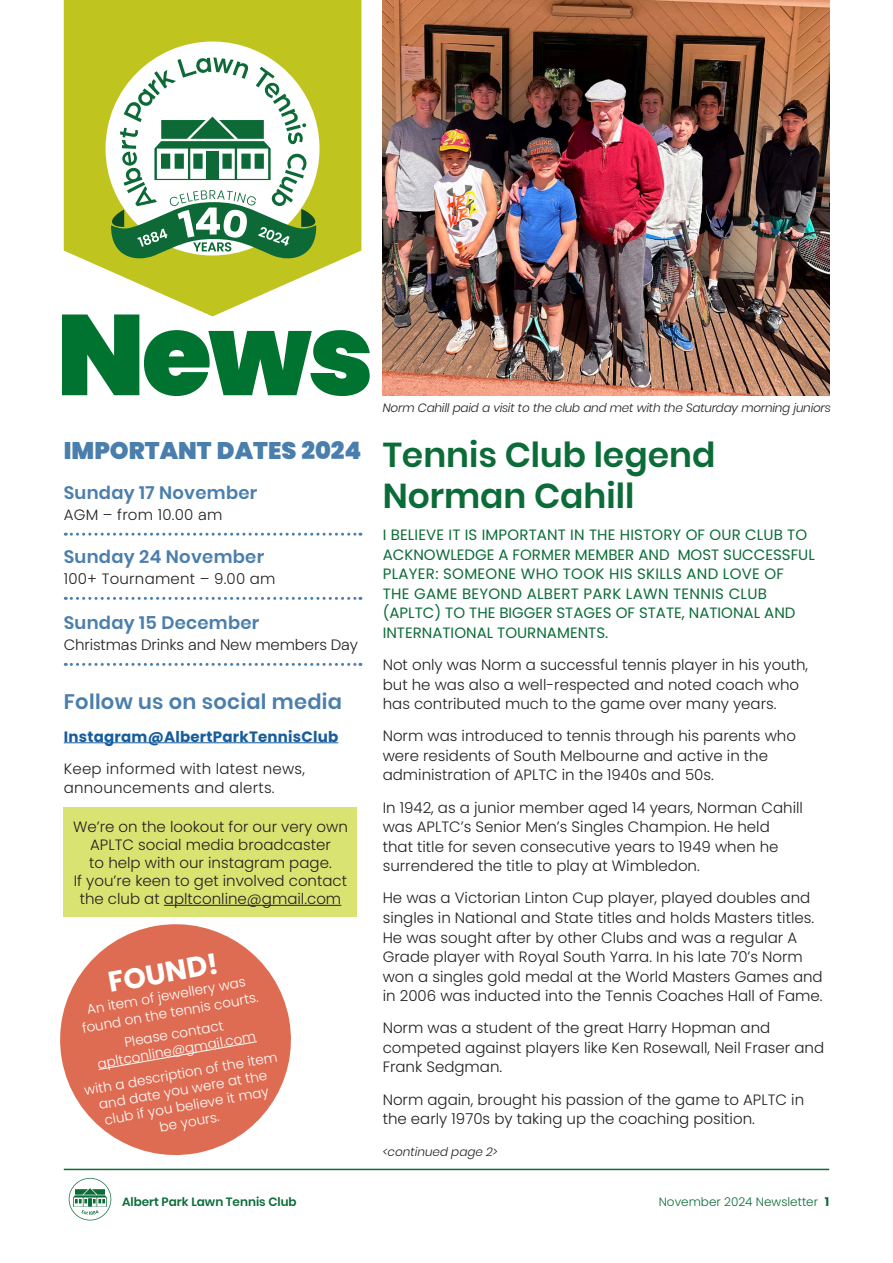
<style>
.page{position:relative;width:893px;height:1263px;background:#fff}
.page>*{position:absolute;margin:0;border:0;box-sizing:border-box;transform-origin:0 0}
.t1{font:900 114px "Poppins";color:#007330}
.t2{font:600 34.5px/41.4px "Poppins";color:#0c6c38}
.t3{font:700 28.5px "Poppins";color:#fff}
.t4{font:900 24px "Poppins";color:#4a7eac}
.t5{font:600 21px "Poppins";letter-spacing:.015em;color:#4a7eac}
.t6{font:600 18px "Poppins";letter-spacing:.015em;color:#4a7eac}
.t7{font:300 15px/19.5px "Poppins";color:#231f20}
.t8{font:15px/19.5px "Poppins";letter-spacing:.01em;color:#0c6c38}
.t9{font:700 15px "Poppins";letter-spacing:.015em;color:#175d9e}
.t10{font:300 13.5px/16.4px "Poppins";color:#fff;text-align:center}
.t11{font:italic 300 12px "Poppins";letter-spacing:-.02em;color:#231f20}
.t12{font:600 12px "Poppins";color:#0c6c38}
.t13{font:300 12px "Poppins";color:#0c6c38}
.t14{font:italic 300 12px "Poppins";color:#231f20}
.s1{font-weight:700}
</style>
<div class="page">
<hr style="left:64px;top:1169px;width:765px;height:1px;background:#0c6c38">
<svg style="left:69px;top:1178px;width:42px;height:42px"></svg>
<svg style="left:65px;top:533px;width:296px;height:3px"></svg>
<svg style="left:65px;top:597px;width:296px;height:3px"></svg>
<svg style="left:65px;top:663px;width:296px;height:3px"></svg>
<hr style="left:64px;top:742px;width:274px;height:1px;background:#175d9e">
<div style="left:64px;top:808px;width:293px;height:109px;background:#d9e371"></div>
<hr style="left:164px;top:905px;width:177px;height:1px;background:#231f20">
<img style="left:383px;top:0;width:446px;height:395px">
<svg style="left:64px;top:0;width:297px;height:316px;fill:#bfc41f"></svg>
<div style="left:106px;top:42px;width:214px;height:213px;background:#fff;border-radius:50%"></div>
<svg style="left:108px;top:57px;width:212px;height:205px"></svg>
<svg style="left:60px;top:915px;width:231px;height:241px;fill:#de6c52"></svg>
<div style="left:98px;top:1041px;width:160px;height:29px;background:#de6c52"></div>
<h1 class="t1" style="left:56px;top:289px;width:319px">News</h1>
<h3 class="t4" style="left:64px;top:437px;width:299px">IMPORTANT DATES 2024</h3>
<p class="t6" style="left:64px;top:482px;width:195px">Sunday 17 November</p>
<p class="t7" style="left:64px;top:505px;width:160px">AGM – from 10.00 am</p>
<p class="t6" style="left:64px;top:546px;width:202px">Sunday 24 November</p>
<p class="t7" style="left:64px;top:569px;width:213px">100+ Tournament – 9.00 am</p>
<p class="t6" style="left:64px;top:612px;width:197px">Sunday 15 December</p>
<p class="t7" style="left:64px;top:635px;width:296px">Christmas Drinks and New members Day</p>
<h3 class="t5" style="left:64px;top:690px;width:280px">Follow us on social media</h3>
<p class="t9" style="left:64px;top:728px;width:276px">Instagram@AlbertParkTennisClub</p>
<p class="t7" style="left:64px;top:759px;width:243px">Keep informed with latest news, announcements and alerts.</p>
<p class="t7" style="left:73px;top:818px;width:276px;line-height:18px;text-align:center">We’re on the lookout for our very own APLTC social media broadcaster<br>to help with our instagram page.<br>If you’re keen to get involved contact the club at apltconline@gmail.com</p>
<h3 class="t3" style="left:105px;top:966px;width:113px;rotate:-10deg">FOUND!</h3>
<p class="t10" style="left:78px;top:1002px;width:180px;line-height:17.7px;rotate:-10deg">An item of jewellery was found on the tennis courts.</p>
<p class="t10" style="left:93px;top:1040px;width:162px;rotate:-10deg">Please contact apltconline@gmail.com</p>
<p class="t10" style="left:83px;top:1082px;width:197px;rotate:-10deg">with a description of the item and date you were at the club if you believe it may<br>be yours.</p>
<p class="t11" style="left:383px;top:401px;width:449px">Norm Cahill paid a visit to the club and met with the Saturday morning juniors</p>
<h2 class="t2" style="left:383px;top:434px;width:334px">Tennis Club legend<br>Norman Cahill</h2>
<p class="t8" style="left:383px;top:525px;width:434px">I BELIEVE IT IS IMPORTANT IN THE HISTORY OF OUR CLUB TO ACKNOWLEDGE A FORMER MEMBER AND MOST SUCCESSFUL PLAYER: SOMEONE WHO TOOK HIS SKILLS AND LOVE OF<br>THE GAME BEYOND ALBERT PARK LAWN TENNIS CLUB (APLTC) TO THE BIGGER STAGES OF STATE, NATIONAL AND INTERNATIONAL TOURNAMENTS.</p>
<p class="t7" style="left:383px;top:655px;width:427px">Not only was Norm a successful tennis player in his youth, but he was also a well-respected and noted coach who has contributed much to the game over many years.</p>
<p class="t7" style="left:383px;top:726px;width:415px">Norm was introduced to tennis through his parents who were residents of South Melbourne and active in the administration of APLTC in the 1940s and 50s.</p>
<p class="t7" style="left:383px;top:798px;width:422px">In 1942, as a junior member aged 14 years, Norman Cahill was APLTC’s Senior Men’s Singles Champion. He held that title for seven consecutive years to 1949 when he surrendered the title to play at Wimbledon.</p>
<p class="t7" style="left:383px;top:888px;width:441px">He was a Victorian Linton Cup player, played doubles and singles in National and State titles and holds Masters titles.<br>He was sought after by other Clubs and was a regular A Grade player with Royal South Yarra. In his late 70’s Norm won a singles gold medal at the World Masters Games and in 2006 was inducted into the Tennis Coaches Hall of Fame.</p>
<p class="t7" style="left:383px;top:1018px;width:443px">Norm was a student of the great Harry Hopman and competed against players like Ken Rosewall, Neil Fraser and<br>Frank Sedgman.</p>
<p class="t7" style="left:383px;top:1089px;width:423px">Norm again, brought his passion of the game to APLTC in the early 1970s by taking up the coaching position.</p>
<p class="t14" style="left:383px;top:1145px;width:117px">&lt;continued page 2&gt;</p>
<p class="t12" style="left:122px;top:1194px;width:176px">Albert Park Lawn Tennis Club</p>
<p class="t13" style="left:659px;top:1194px;width:172px">November 2024 Newsletter <span class="s1">1</span></p>
</div>
